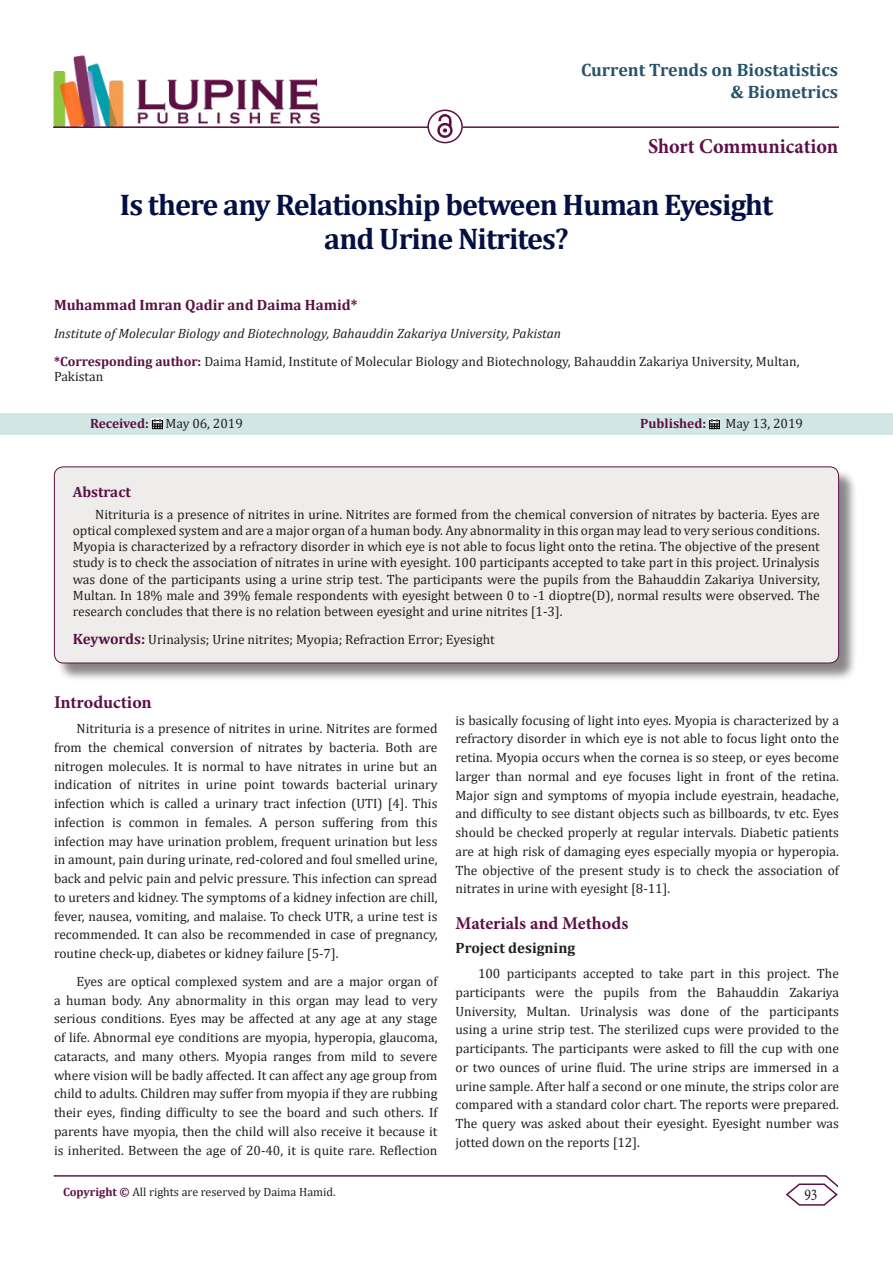
<style>
.page{position:relative;width:893px;height:1263px;background:#fff}
.page>*{position:absolute;margin:0;border:0;box-sizing:border-box;transform-origin:0 0}
.t1{font:700 30px/34.5px "Cambria";letter-spacing:-.03em;color:#041043;text-align:center}
.t2{font:700 21px "Minion Pro";color:#5c1043;scale:.96 1}
.t3{font:700 18px/21.6px "Cambria";color:#27536a;text-align:right}
.t4{font:700 18px "Minion Pro";color:#5c1043}
.t5{font:16.5px "Minion Pro";color:#231f20;scale:.83 1}
.t6{font:700 15px "Cambria";color:#5c1043}
.List_Paragraph{font:700 15px "Cambria";color:#231f20}
.List_Paragraph-2{font:13.5px/18.8px "Cambria";color:#231f20;text-align:justify}
.t7{font:italic 13.5px "Cambria";color:#231f20}
.t8{font:700 13.5px "Cambria";color:#5c1043}
.t9{font:12px "Cambria";color:#231f20}
.s1{font-weight:700;color:#5c1043}
.s2{font-weight:700;font-size:15px;color:#5c1043}
</style>
<div class="page">
<hr style="left:54px;top:1175px;width:772px;height:1px;background:#5c1043">
<svg style="left:785px;top:1175px;width:53px;height:31px"></svg>
<img style="left:53px;top:55px;width:267px;height:71px">
<hr style="left:53px;top:126px;width:375px;height:2px;background:#5c1043">
<img style="left:438px;top:115px;width:15px;height:23px">
<div style="left:0;top:413px;width:893px;height:22px;background:#d2e6e6"></div>
<svg style="left:152px;top:419px;width:11px;height:10px"></svg>
<svg style="left:709px;top:419px;width:11px;height:10px"></svg>
<div style="left:427px;top:110px;width:36px;height:33px;border:2px solid #5c1043;border-radius:50%"></div>
<hr style="left:463px;top:126px;width:376px;height:2px;background:#5c1043">
<div style="left:56px;top:469px;width:802px;height:213px;background:#231f20;opacity:.54"></div>
<div style="left:54px;top:467px;width:785px;height:196px;background:#efedec;border-radius:9px"></div>
<div style="left:54px;top:466px;width:785px;height:197px;border:1px solid #5c1043;border-radius:9px"></div>
<p class="t3" style="left:581px;top:58px;width:259px">Current Trends on Biostatistics &amp; Biometrics</p>
<p class="t2" style="left:648px;top:132px;width:200px">Short Communication</p>
<p class="t1" style="left:120px;top:186px;width:655px">Is there any Relationship between Human Eyesight and Urine Nitrites?</p>
<p class="t6" style="left:54px;top:294px;width:305px">Muhammad Imran Qadir and Daima Hamid*</p>
<p class="t7" style="left:54px;top:324px;width:509px">Institute of Molecular Biology and Biotechnology, Bahauddin Zakariya University, Pakistan</p>
<p class="List_Paragraph-2" style="left:54px;top:354px;width:747px;line-height:15px"><span class="s1">*Corresponding author:</span> Daima Hamid, Institute of Molecular Biology and Biotechnology, Bahauddin Zakariya University, Multan,<br>Pakistan</p>
<p class="List_Paragraph-2" style="left:90px;top:414px;width:154px"><span class="s1">Received:</span> May 06, 2019</p>
<p class="t8" style="left:640px;top:414px;width:67px">Published:</p>
<p class="List_Paragraph-2" style="left:725px;top:414px;width:79px">May 13, 2019</p>
<p class="t6" style="left:73px;top:481px;width:60px">Abstract</p>
<p class="List_Paragraph-2" style="left:73px;top:506px;width:749px;line-height:16.2px;text-indent:22px">Nitrituria is a presence of nitrites in urine. Nitrites are formed from the chemical conversion of nitrates by bacteria. Eyes are optical complexed system and are a major organ of a human body. Any abnormality in this organ may lead to very serious conditions.<br>Myopia is characterized by a refractory disorder in which eye is not able to focus light onto the retina. The objective of the present study is to check the association of nitrates in urine with eyesight. 100 participants accepted to take part in this project. Urinalysis was done of the participants using a urine strip test. The participants were the pupils from the Bahauddin Zakariya University, Multan. In 18% male and 39% female respondents with eyesight between 0 to -1 dioptre(D), normal results were observed. The research concludes that there is no relation between eyesight and urine nitrites [1-3].</p>
<p class="List_Paragraph-2" style="left:73px;top:630px;width:423px"><span class="s2">Keywords:</span> Urinalysis; Urine nitrites; Myopia; Refraction Error; Eyesight</p>
<p class="t4" style="left:54px;top:690px;width:99px">Introduction</p>
<p class="List_Paragraph-2" style="left:54px;top:719px;width:385px;text-indent:22px">Nitrituria is a presence of nitrites in urine. Nitrites are formed from the chemical conversion of nitrates by bacteria. Both are nitrogen molecules. It is normal to have nitrates in urine but an indication of nitrites in urine point towards bacterial urinary infection which is called a urinary tract infection (UTI) [4]. This infection is common in females. A person suffering from this infection may have urination problem, frequent urination but less in amount, pain during urinate, red-colored and foul smelled urine, back and pelvic pain and pelvic pressure. This infection can spread to ureters and kidney. The symptoms of a kidney infection are chill, fever, nausea, vomiting, and malaise. To check UTR, a urine test is recommended. It can also be recommended in case of pregnancy, routine check-up, diabetes or kidney failure [5-7].</p>
<p class="List_Paragraph-2" style="left:54px;top:972px;width:385px;text-indent:22px">Eyes are optical complexed system and are a major organ of a human body. Any abnormality in this organ may lead to very serious conditions. Eyes may be affected at any age at any stage of life. Abnormal eye conditions are myopia, hyperopia, glaucoma, cataracts, and many others. Myopia ranges from mild to severe where vision will be badly affected. It can affect any age group from child to adults. Children may suffer from myopia if they are rubbing their eyes, finding difficulty to see the board and such others. If parents have myopia, then the child will also receive it because it is inherited. Between the age of 20-40, it is quite rare. Reflection</p>
<p class="List_Paragraph-2" style="left:455px;top:710px;width:385px">is basically focusing of light into eyes. Myopia is characterized by a refractory disorder in which eye is not able to focus light onto the retina. Myopia occurs when the cornea is so steep, or eyes become larger than normal and eye focuses light in front of the retina.<br>Major sign and symptoms of myopia include eyestrain, headache, and difficulty to see distant objects such as billboards, tv etc. Eyes should be checked properly at regular intervals. Diabetic patients are at high risk of damaging eyes especially myopia or hyperopia.<br>The objective of the present study is to check the association of nitrates in urine with eyesight [8-11].</p>
<p class="t4" style="left:455px;top:910px;width:174px">Materials and Methods</p>
<p class="List_Paragraph" style="left:455px;top:937px;width:121px">Project designing</p>
<p class="List_Paragraph-2" style="left:455px;top:964px;width:385px;text-indent:22px">100 participants accepted to take part in this project. The participants were the pupils from the Bahauddin Zakariya University, Multan. Urinalysis was done of the participants using a urine strip test. The sterilized cups were provided to the participants. The participants were asked to fill the cup with one or two ounces of urine fluid. The urine strips are immersed in a urine sample. After half a second or one minute, the strips color are compared with a standard color chart. The reports were prepared.<br>The query was asked about their eyesight. Eyesight number was jotted down on the reports [12].</p>
<p class="t9" style="left:63px;top:1185px;width:274px"><span class="s1">Copyright ©</span> All rights are reserved by Daima Hamid.</p>
<p class="t5" style="left:804px;top:1183px;width:17px">93</p>
</div>
